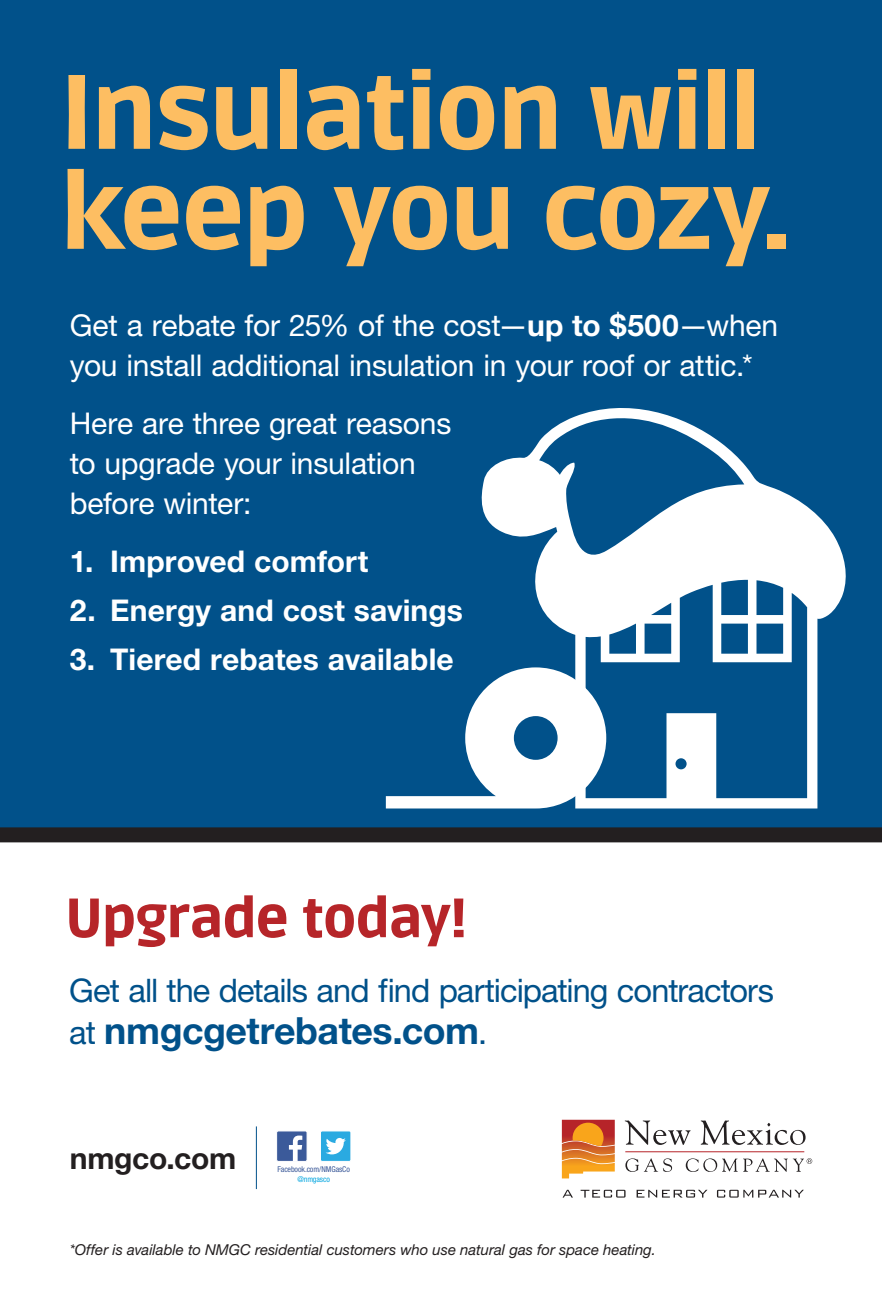
<style>
.page{position:relative;width:882px;height:1314px;background:#fff}
.page>*{position:absolute;margin:0;border:0;box-sizing:border-box;transform-origin:0 0}
.t1{font:900 105px/100px "Ruda";letter-spacing:-.025em;color:#fdbe62}
.t2{font:900 55px "Ruda";letter-spacing:-.02em;color:#b62529}
.t3{font:700 37.5px "Helvetica Neue LT Std";letter-spacing:-.015em;color:#01518a}
.t4{font:32.5px "Helvetica Neue LT Std";letter-spacing:-.03em;color:#01518a}
.t5{font:30px/40px "Helvetica Neue LT Std";letter-spacing:-.01em;color:#fff}
.t6{font:700 30px "Helvetica Neue LT Std";letter-spacing:.005em;color:#fff}
.t7{font:700 30px "Helvetica Neue LT Std";letter-spacing:-.01em;color:#231f20}
.t8{font:italic 15px "Helvetica Neue LT Std";letter-spacing:-.005em;color:#231f20}
.t9{font:condensed 8px "Helvetica Neue LT Std";letter-spacing:-.015em;color:#3c5a99}
.t10{font:condensed 8px "Helvetica Neue LT Std";letter-spacing:-.015em;color:#08a7e0}
.s1{font-weight:700}
.s2{font-weight:400;font-size:32.5px}
</style>
<div class="page">
<div style="left:0;top:0;width:882px;height:830px;background:#01518a"></div>
<div style="left:0;top:827px;width:882px;height:15px;background:#231f20"></div>
<svg style="left:625px;top:1120px;width:66px;height:25px"></svg>
<svg style="left:701px;top:1120px;width:105px;height:25px"></svg>
<svg style="left:625px;top:1158px;width:47px;height:14px"></svg>
<svg style="left:686px;top:1158px;width:126px;height:14px"></svg>
<hr style="left:625px;top:1151px;width:179px;height:1px;background:#b62429">
<svg style="left:563px;top:1190px;width:10px;height:8px"></svg>
<svg style="left:581px;top:1190px;width:45px;height:8px"></svg>
<svg style="left:637px;top:1190px;width:71px;height:8px"></svg>
<svg style="left:717px;top:1190px;width:87px;height:8px"></svg>
<svg style="left:562px;top:1120px;width:53px;height:58px;background:#e1843f"></svg>
<svg style="left:481px;top:408px;width:365px;height:400px"></svg>
<svg style="left:386px;top:667px;width:220px;height:141px"></svg>
<div style="left:277px;top:1131px;width:30px;height:30px;background:#3b5a9a;border-radius:2px"></div>
<div style="left:276px;top:1131px;width:31px;height:31px;border:1px solid #fff;border-radius:2px"></div>
<svg style="left:289px;top:1136px;width:13px;height:25px"></svg>
<div style="left:320px;top:1131px;width:31px;height:30px;background:#2aaae1;border-radius:2px"></div>
<div style="left:320px;top:1131px;width:31px;height:31px;border:1px solid #fff;border-radius:2px"></div>
<svg style="left:326px;top:1138px;width:20px;height:16px"></svg>
<hr style="left:256px;top:1126px;width:1px;height:63px;background:#01518a">
<p class="t1" style="left:60px;top:66px;width:734px">Insulation will keep you cozy.</p>
<p class="t5" style="left:70px;top:305px;width:710px">Get a rebate for 25% of the cost—<span class="s1">up to $500</span>—when you install additional insulation in your roof or attic.*</p>
<p class="t5" style="left:70px;top:403px;width:383px">Here are three great reasons to upgrade your insulation before winter:</p>
<p class="t6" style="left:70px;top:543px;width:300px">1. Improved comfort</p>
<p class="t6" style="left:70px;top:592px;width:395px">2. Energy and cost savings</p>
<p class="t6" style="left:70px;top:641px;width:385px">3. Tiered rebates available</p>
<p class="t2" style="left:65px;top:886px;width:404px">Upgrade today!</p>
<p class="t4" style="left:69px;top:971px;width:706px">Get all the details and find participating contractors</p>
<p class="t3" style="left:69px;top:1008px;width:419px"><span class="s2">at</span> nmgcgetrebates.com<span class="s2">.</span></p>
<p class="t7" style="left:70px;top:1140px;width:168px">nmgco.com</p>
<p class="t9" style="left:278px;top:1165px;width:74px">Facebook.com/NMGasCo</p>
<p class="t10" style="left:298px;top:1175px;width:34px">@nmgasco</p>
<p class="t8" style="left:70px;top:1241px;width:588px">*Offer is available to NMGC residential customers who use natural gas for space heating.</p>
</div>
